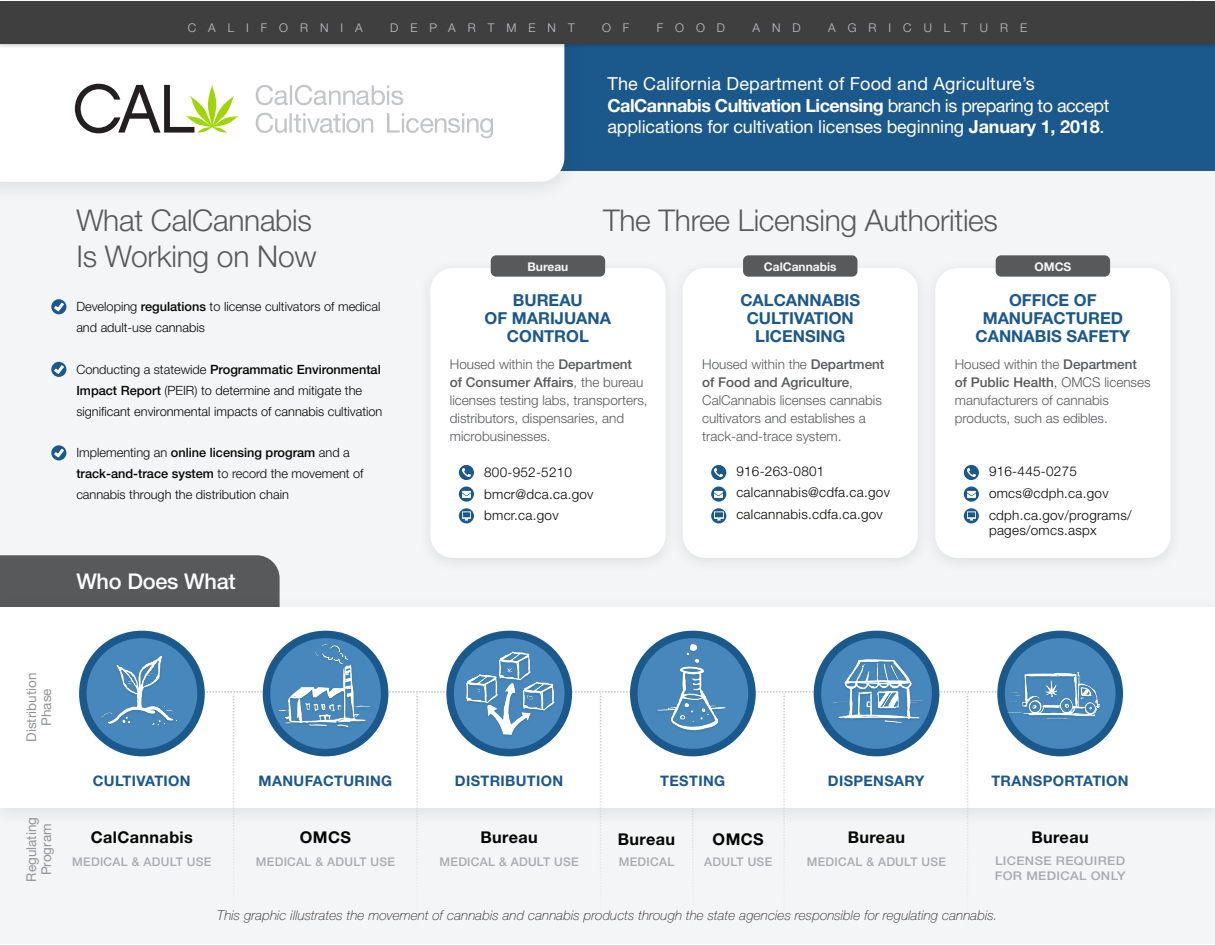
<style>
.page{position:relative;width:1215px;height:945px;background:#fff}
.page>*{position:absolute;margin:0;border:0;box-sizing:border-box;transform-origin:0 0}
.t1{font:300 30px "Helvetica Neue";letter-spacing:-.01em;color:#58595b}
.t2{font:500 21.75px "Helvetica Neue";letter-spacing:-.01em;color:#fff}
.t3{font:18px/21.6px "Helvetica Neue";letter-spacing:-.01em;color:#fff}
.t4{font:700 16.5px/18px "Helvetica Neue";color:#1b588c;text-align:center}
.t5{font:700 16.2px "Helvetica Neue";letter-spacing:.025em;color:#050504}
.t6{font:700 14.55px "Helvetica Neue";letter-spacing:.025em;color:#1b588c}
.t7{font:300 13.5px/18px "Helvetica Neue";color:#58595b}
.t8{font:300 13.5px/21.6px "Helvetica Neue";letter-spacing:.02em;color:#050504}
.t9{font:italic 100 13.5px "Helvetica Neue";letter-spacing:.01em;color:#231f20}
.t10{font:13.5px/15px "Helvetica Neue";color:#939598;text-align:center}
.t11{font:300 12.75px/20.9px "Helvetica Neue";color:#050504}
.t12{font:500 12px "Helvetica Neue";letter-spacing:.025em;color:#a8aaad}
.t13{font:300 12px "Helvetica Neue";letter-spacing:1em;color:#c4c5c9}
.t14{font:500 12px/15px "Helvetica Neue";letter-spacing:.025em;color:#a8aaad;scale:1.08 1}
.t15{font:700 12px "Helvetica Neue";color:#f4f5f6}
.s1{font-weight:700}
.s2{font-weight:500}
</style>
<div class="page">
<div style="left:0;top:149px;width:1215px;height:795px;background:#f4f5f6"></div>
<div style="left:0;top:555px;width:280px;height:34px;background:#58595b"></div>
<img style="left:0;top:589px;width:1212px;height:224px">
<div style="left:0;top:607px;width:1215px;height:201px;background:#fff"></div>
<div style="left:524px;top:13px;width:691px;height:158px;background:#1b588c"></div>
<div style="left:430px;top:268px;width:236px;height:290px;background:#fff;border-radius:23px"></div>
<div style="left:683px;top:268px;width:235px;height:290px;background:#fff;border-radius:23px"></div>
<div style="left:935px;top:268px;width:236px;height:290px;background:#fff;border-radius:23px"></div>
<div style="left:0;top:51px;width:565px;height:137px;background:#e8e9ea"></div>
<svg style="left:0;top:51px;width:564px;height:131px"></svg>
<img style="left:0;top:0;width:1215px;height:51px">
<div style="left:0;top:2px;width:1215px;height:42px;background:#3f3f40"></div>
<div style="left:491px;top:255px;width:114px;height:22px;background:#58595b;border-radius:5px"></div>
<div style="left:996px;top:255px;width:114px;height:22px;background:#58595b;border-radius:5px"></div>
<div style="left:743px;top:255px;width:114px;height:22px;background:#58595b;border-radius:5px"></div>
<svg style="left:51px;top:299px;width:15px;height:15px"></svg>
<svg style="left:54px;top:302px;width:10px;height:10px"></svg>
<div style="left:51px;top:362px;width:15px;height:15px;background:#1b588c;border-radius:50%"></div>
<svg style="left:54px;top:365px;width:10px;height:9px"></svg>
<svg style="left:51px;top:445px;width:15px;height:15px"></svg>
<svg style="left:54px;top:448px;width:10px;height:10px"></svg>
<div style="left:459px;top:465px;width:15px;height:15px;background:#1b588c;border-radius:50%"></div>
<svg style="left:462px;top:468px;width:9px;height:9px"></svg>
<svg style="left:459px;top:487px;width:15px;height:15px"></svg>
<svg style="left:462px;top:490px;width:8px;height:8px"></svg>
<svg style="left:459px;top:508px;width:15px;height:15px"></svg>
<svg style="left:462px;top:512px;width:9px;height:8px"></svg>
<div style="left:711px;top:465px;width:15px;height:15px;background:#1b588c;border-radius:50%"></div>
<svg style="left:715px;top:468px;width:8px;height:9px"></svg>
<svg style="left:711px;top:487px;width:15px;height:15px"></svg>
<svg style="left:715px;top:490px;width:8px;height:8px"></svg>
<svg style="left:711px;top:508px;width:15px;height:15px"></svg>
<svg style="left:714px;top:512px;width:9px;height:8px"></svg>
<div style="left:964px;top:465px;width:15px;height:15px;background:#1b588c;border-radius:50%"></div>
<svg style="left:967px;top:468px;width:9px;height:9px"></svg>
<svg style="left:964px;top:487px;width:15px;height:15px"></svg>
<svg style="left:967px;top:490px;width:8px;height:8px"></svg>
<svg style="left:964px;top:508px;width:15px;height:15px"></svg>
<svg style="left:967px;top:512px;width:9px;height:8px"></svg>
<svg style="left:75px;top:84px;width:163px;height:49px"></svg>
<svg style="left:256px;top:85px;width:237px;height:53px"></svg>
<svg style="left:184px;top:804px;width:833px;height:77px"></svg>
<img style="left:79px;top:630px;width:1044px;height:173px">
<p class="t13" style="left:188px;top:20px;width:177px">CALIFORNIA</p>
<p class="t13" style="left:390px;top:20px;width:186px">DEPARTMENT</p>
<p class="t13" style="left:602px;top:20px;width:29px">O F</p>
<p class="t13" style="left:657px;top:20px;width:70px">FOOD</p>
<p class="t13" style="left:753px;top:20px;width:50px">AND</p>
<p class="t13" style="left:828px;top:20px;width:201px">AGRICULTURE</p>
<h3 class="t3" style="left:608px;top:73px;width:503px">The California Department of Food and Agriculture’s<br><span class="s1">CalCannabis Cultivation Licensing</span> branch is preparing to accept applications for cultivation licenses beginning <span class="s1">January 1, 2018</span>.</h3>
<h1 class="t1" style="left:76px;top:202px;width:237px">What CalCannabis</h1>
<h1 class="t1" style="left:603px;top:202px;width:397px">The Three Licensing Authorities</h1>
<h1 class="t1" style="left:76px;top:238px;width:242px">Is Working on Now</h1>
<p class="t15" style="left:527px;top:259px;width:42px">Bureau</p>
<p class="t15" style="left:764px;top:259px;width:74px">CalCannabis</p>
<p class="t15" style="left:1034px;top:259px;width:38px">OMCS</p>
<p class="t11" style="left:76px;top:296px;width:306px">Developing <span class="s2">regulations</span> to license cultivators of medical and adult-use cannabis</p>
<p class="t11" style="left:76px;top:359px;width:308px">Conducting a statewide <span class="s2">Programmatic Environmental<br>Impact Report</span> (PEIR) to determine and mitigate the significant environmental impacts of cannabis cultivation</p>
<p class="t11" style="left:76px;top:442px;width:289px">Implementing an <span class="s2">online licensing program</span> and a <span class="s2">track-and-trace system</span> to record the movement of cannabis through the distribution chain</p>
<h2 class="t2" style="left:76px;top:568px;width:161px">Who Does What</h2>
<p class="t4" style="left:485px;top:290px;width:128px">BUREAU<br>OF MARIJUANA<br>CONTROL</p>
<p class="t4" style="left:976px;top:290px;width:156px">OFFICE OF<br>MANUFACTURED<br>CANNABIS SAFETY</p>
<p class="t4" style="left:740px;top:290px;width:121px">CALCANNABIS<br>CULTIVATION<br>LICENSING</p>
<p class="t7" style="left:450px;top:355px;width:199px">Housed within the <span class="s2">Department of Consumer Affairs</span>, the bureau licenses testing labs, transporters, distributors, dispensaries, and microbusinesses.</p>
<p class="t7" style="left:702px;top:355px;width:184px">Housed within the <span class="s2">Department of Food and Agriculture</span>,<br>CalCannabis licenses cannabis cultivators and establishes a track-and-trace system.</p>
<p class="t7" style="left:955px;top:355px;width:197px">Housed within the <span class="s2">Department of Public Health</span>, OMCS licenses manufacturers of cannabis products, such as edibles.</p>
<p class="t8" style="left:484px;top:461px;width:111px">800-952-5210 bmcr@dca.ca.gov bmcr.ca.gov</p>
<p class="t8" style="left:736px;top:460px;width:155px">916-263-0801 calcannabis@cdfa.ca.gov calcannabis.cdfa.ca.gov</p>
<p class="t8" style="left:989px;top:461px;width:144px">916-445-0275 omcs@cdph.ca.gov cdph.ca.gov/programs/</p>
<p class="t8" style="left:989px;top:519px;width:109px">pages/omcs.aspx</p>
<p class="t10" style="left:24px;top:742px;width:71px;rotate:-90deg">Distribution<br>Phase</p>
<p class="t10" style="left:24px;top:882px;width:66px;rotate:-90deg">Regulating<br>Program</p>
<p class="t6" style="left:93px;top:772px;width:99px">CULTIVATION</p>
<p class="t6" style="left:259px;top:772px;width:135px">MANUFACTURING</p>
<p class="t6" style="left:455px;top:772px;width:110px">DISTRIBUTION</p>
<p class="t6" style="left:660px;top:772px;width:66px">TESTING</p>
<p class="t6" style="left:828px;top:772px;width:98px">DISPENSARY</p>
<p class="t6" style="left:991px;top:772px;width:139px">TRANSPORTATION</p>
<p class="t5" style="left:91px;top:828px;width:104px">CalCannabis</p>
<p class="t12" style="left:72px;top:854px;width:141px">MEDICAL &amp; ADULT USE</p>
<p class="t12" style="left:256px;top:854px;width:141px">MEDICAL &amp; ADULT USE</p>
<p class="t5" style="left:300px;top:828px;width:53px">OMCS</p>
<p class="t5" style="left:480px;top:828px;width:59px">Bureau</p>
<p class="t12" style="left:440px;top:854px;width:141px">MEDICAL &amp; ADULT USE</p>
<p class="t5" style="left:618px;top:829px;width:59px">Bureau</p>
<p class="t12" style="left:619px;top:854px;width:57px">MEDICAL</p>
<p class="t5" style="left:713px;top:829px;width:53px">OMCS</p>
<p class="t12" style="left:704px;top:854px;width:69px">ADULT USE</p>
<p class="t5" style="left:848px;top:828px;width:59px">Bureau</p>
<p class="t12" style="left:807px;top:854px;width:141px">MEDICAL &amp; ADULT USE</p>
<p class="t5" style="left:1031px;top:828px;width:59px">Bureau</p>
<p class="t14" style="left:995px;top:853px;width:123px">LICENSE REQUIRED<br>FOR MEDICAL ONLY</p>
<p class="t9" style="left:217px;top:907px;width:782px">This graphic illustrates the movement of cannabis and cannabis products through the state agencies responsible for regulating cannabis.</p>
</div>
